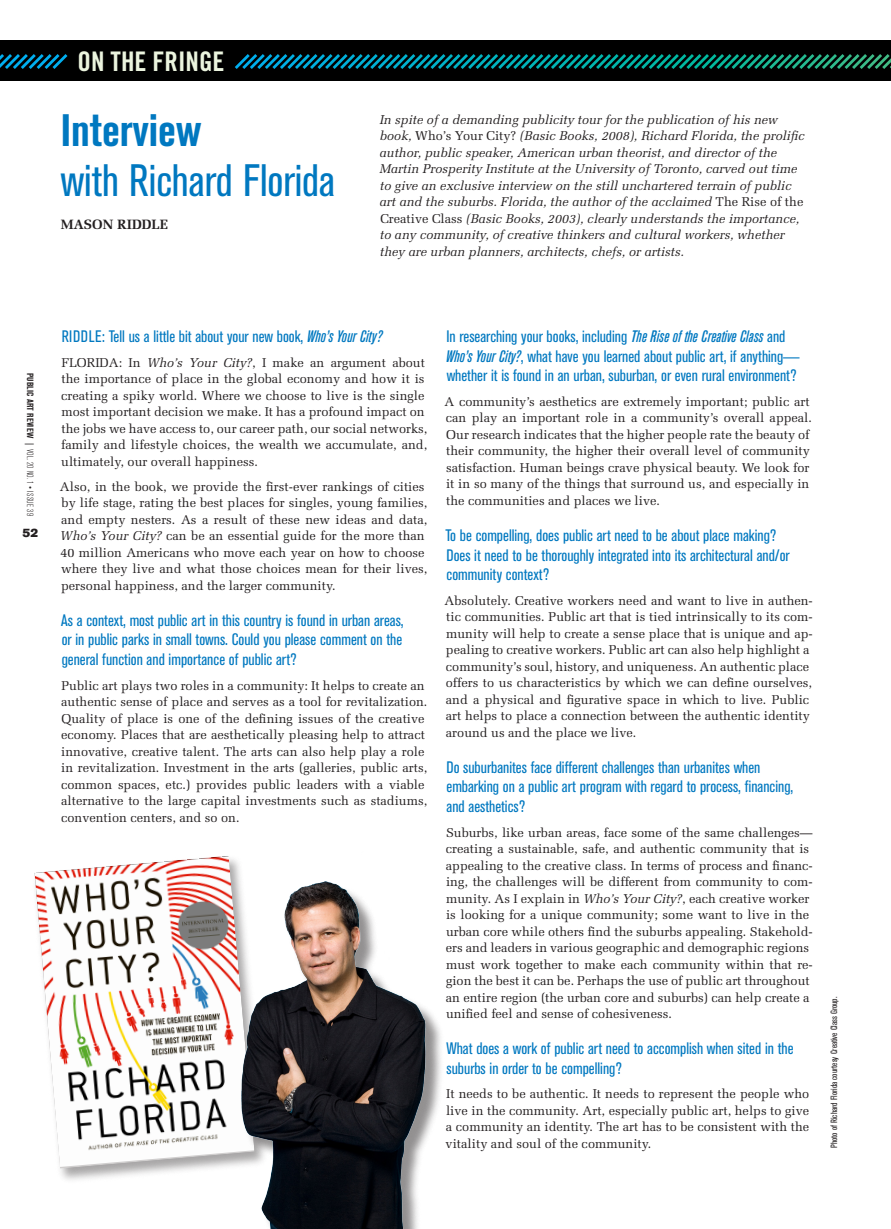
<style>
.page{position:relative;width:891px;height:1229px;background:#fff}
.page>*{position:absolute;margin:0;border:0;box-sizing:border-box;transform-origin:0 0}
.t1{font:condensed 45px "Akzidenz Grotesk BE";color:#0078c0}
.t2{font:700 condensed 45px "Akzidenz Grotesk BE";color:#0078c0}
.t3{font:27px "Trade Gothic Bold Cond Twenty";color:#ebf4de}
.t4{font:condensed 16.5px/19.5px "Akzidenz Grotesk BE";color:#0078c0}
.t5{font:700 13.5px "Melior";color:#231f20}
.t6{font:12.75px/16.5px "Melior";color:#231f20}
.t7{font:italic 12.75px/16.5px "Melior";color:#231f20}
.t8{font:12px "Akzidenz Grotesk BE Super";color:#231f20}
.t9{font:condensed 9px "Akzidenz Grotesk BE";color:#231f20}
.t10{font:300 condensed 9px "Akzidenz Grotesk BE";letter-spacing:.01em;color:#231f20}
.s1{font-style:normal}
.s2{font-weight:700}
.s3{font-weight:500;font-style:italic}
.s4{font-style:italic}
.s5{font-family:"Melior";font-stretch:normal}
</style>
<div class="page">
<div style="left:31px;top:853px;width:238px;height:332px;background:#231f20;opacity:.4"></div>
<img style="left:34px;top:855px;width:163px;height:313px">
<div style="left:242px;top:883px;width:203px;height:345px;background:#231f20;opacity:.5"></div>
<img style="left:197px;top:853px;width:239px;height:375px">
<div style="left:0;top:40px;width:891px;height:41px;background:#000"></div>
<svg style="left:235px;top:54px;width:656px;height:15px"></svg>
<svg style="left:0;top:54px;width:68px;height:15px"></svg>
<p class="t3" style="left:78px;top:45px;width:148px">ON THE FRINGE</p>
<p class="t2" style="left:61px;top:105px;width:142px">Interview</p>
<p class="t1" style="left:61px;top:155px;width:276px">with Richard Florida</p>
<p class="t5" style="left:61px;top:216px;width:109px">MASON RIDDLE</p>
<p class="t7" style="left:379px;top:111px;width:427px">In spite of a demanding publicity tour for the publication of his new book, <span class="s1">Who’s Your City?</span> (Basic Books, 2008), Richard Florida, the prolific author, public speaker, American urban theorist, and director of the Martin Prosperity Institute at the University of Toronto, carved out time to give an exclusive interview on the still unchartered terrain of public art and the suburbs. Florida, the author of the acclaimed <span class="s1">The Rise of the Creative Class</span> (Basic Books, 2003), clearly understands the importance, to any community, of creative thinkers and cultural workers, whether they are urban planners, architects, chefs, or artists.</p>
<p class="t10" style="left:35px;top:373px;width:144px;rotate:90deg"><span class="s2">PUBLIC ART REVIEW |</span> VOL. 20 NO. 1 • ISSUE 39</p>
<p class="t8" style="left:22px;top:525px;width:17px">52</p>
<p class="t4" style="left:62px;top:327px;width:322px">RIDDLE: Tell us a little bit about your new book, <span class="s3">Who’s Your City?</span></p>
<p class="t6" style="left:61px;top:354px;width:368px">FLORIDA: In <span class="s4">Who’s Your City?</span>, I make an argument about the importance of place in the global economy and how it is creating a spiky world. Where we choose to live is the single most important decision we make. It has a profound impact on the jobs we have access to, our career path, our social networks, family and lifestyle choices, the wealth we accumulate, and, ultimately, our overall happiness.</p>
<p class="t6" style="left:60px;top:478px;width:369px">Also, in the book, we provide the first-ever rankings of cities by life stage, rating the best places for singles, young families, and empty nesters. As a result of these new ideas and data, <span class="s4">Who’s Your City?</span> can be an essential guide for the more than 40 million Americans who move each year on how to choose where they live and what those choices mean for their lives, personal happiness, and the larger community.</p>
<p class="t4" style="left:61px;top:610px;width:344px;text-align:justify">As a context, most public art in this country is found in urban areas, or in public parks in small towns. Could you please comment on the general function and importance of public art?</p>
<p class="t6" style="left:61px;top:677px;width:368px">Public art plays two roles in a community: It helps to create an authentic sense of place and serves as a tool for revitalization.<br>Quality of place is one of the defining issues of the creative economy. Places that are aesthetically pleasing help to attract innovative, creative talent. The arts can also help play a role in revitalization. Investment in the arts (galleries, public arts, common spaces, etc.) provides public leaders with a viable alternative to the large capital investments such as stadiums, convention centers, and so on.</p>
<p class="t4" style="left:446px;top:327px;width:355px">In researching your books, including <span class="s3">The Rise of the Creative Class</span> and<br><span class="s3">Who’s Your City?</span>, what have you learned about public art, if anything<span class="s5">— </span>whether it is found in an urban, suburban, or even rural environment?</p>
<p class="t6" style="left:445px;top:393px;width:369px">A community’s aesthetics are extremely important; public art can play an important role in a community’s overall appeal.<br>Our research indicates that the higher people rate the beauty of their community, the higher their overall level of community satisfaction. Human beings crave physical beauty. We look for it in so many of the things that surround us, and especially in the communities and places we live.</p>
<p class="t4" style="left:445px;top:526px;width:333px">To be compelling, does public art need to be about place making?</p>
<p class="t4" style="left:446px;top:545px;width:345px">Does it need to be thoroughly integrated into its architectural and/or community context?</p>
<p class="t6" style="left:445px;top:592px;width:370px">Absolutely. Creative workers need and want to live in authen&shy;tic communities. Public art that is tied intrinsically to its com&shy;munity will help to create a sense place that is unique and ap&shy;pealing to creative workers. Public art can also help highlight a community’s soul, history, and uniqueness. An authentic place offers to us characteristics by which we can define ourselves, and a physical and figurative space in which to live. Public art helps to place a connection between the authentic identity around us and the place we live.</p>
<p class="t4" style="left:446px;top:757px;width:348px">Do suburbanites face different challenges than urbanites when embarking on a public art program with regard to process, financing, and aesthetics?</p>
<p class="t6" style="left:446px;top:824px;width:369px">Suburbs, like urban areas, face some of the same challenges— creating a sustainable, safe, and authentic community that is appealing to the creative class. In terms of process and financ&shy;ing, the challenges will be different from community to com&shy;munity. As I explain in <span class="s4">Who’s Your City?</span>, each creative worker is looking for a unique community; some want to live in the urban core while others find the suburbs appealing. Stakehold&shy;ers and leaders in various geographic and demographic regions must work together to make each community within that re&shy;gion the best it can be. Perhaps the use of public art throughout an entire region (the urban core and suburbs) can help create a unified feel and sense of cohesiveness.</p>
<p class="t4" style="left:446px;top:1039px;width:349px">What does a work of public art need to accomplish when sited in the suburbs in order to be compelling?</p>
<p class="t6" style="left:446px;top:1085px;width:365px;text-align:justify">It needs to be authentic. It needs to represent the people who live in the community. Art, especially public art, helps to give a community an identity. The art has to be consistent with the vitality and soul of the community.</p>
<p class="t9" style="left:829px;top:1148px;width:153px;rotate:-90deg">Photo of Richard Florida courtesy Creative Class Group.</p>
</div>
